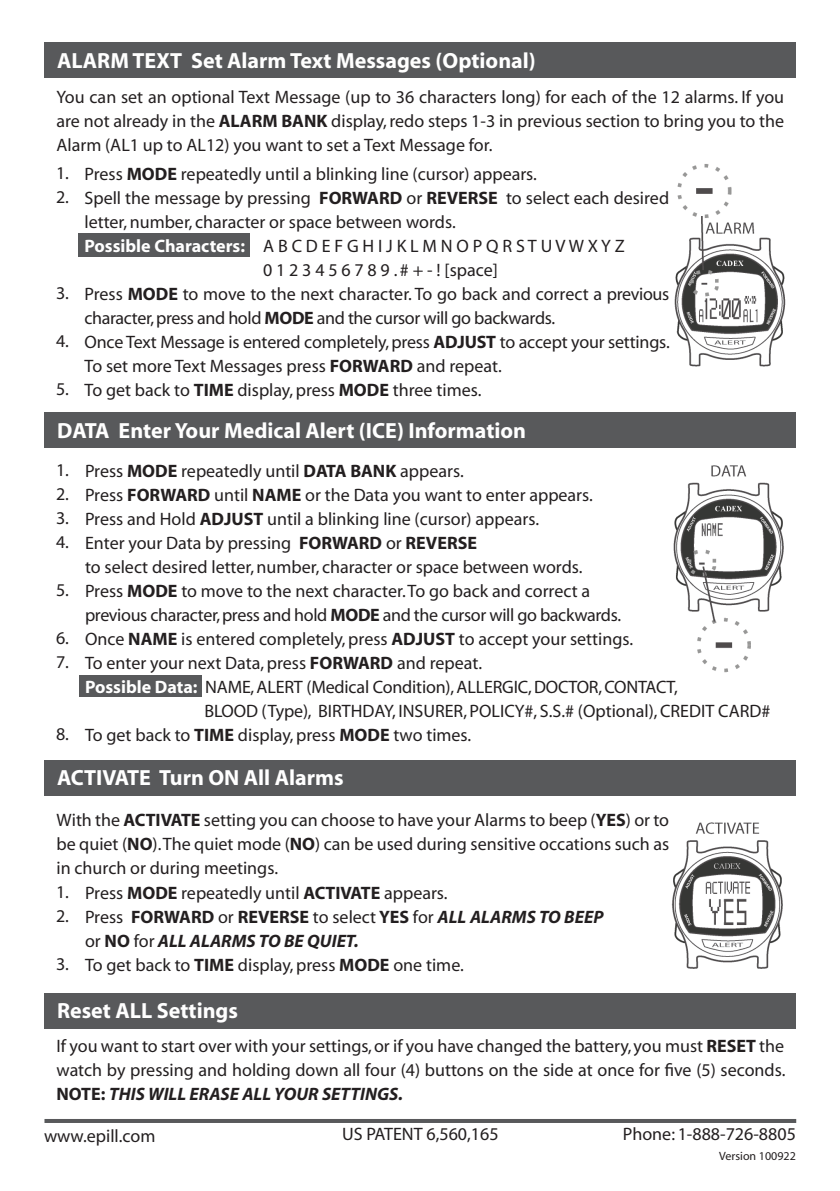
<style>
.page{position:relative;width:840px;height:1191px;background:#fff}
.page>*{position:absolute;margin:0;border:0;box-sizing:border-box;transform-origin:0 0}
.t1{font:700 22px "Myriad";color:#fff}
.t2{font:18px/24px "Myriad";color:#231f20;text-align:justify}
.t3{font:18px/24px "Myriad";letter-spacing:-.02em;color:#231f20}
.t4{font:italic 700 18px "Myriad";color:#231f20}
.t5{font:12px "Myriad";color:#231f20}
.s1{font-weight:700}
.s2{font-weight:700;color:#fff}
.s3{font-weight:700;font-style:italic}
.s4{font-weight:400;font-style:normal}
.s5{font-style:normal}
</style>
<div class="page">
<div style="left:79px;top:675px;width:122px;height:22px;background:#58595b"></div>
<div style="left:78px;top:233px;width:172px;height:24px;background:#58595b"></div>
<div style="left:44px;top:993px;width:751px;height:35px;background:#58595b"></div>
<div style="left:44px;top:760px;width:751px;height:35px;background:#58595b"></div>
<div style="left:44px;top:412px;width:751px;height:36px;background:#58595b"></div>
<div style="left:44px;top:42px;width:751px;height:36px;background:#58595b"></div>
<hr style="left:44px;top:1119px;width:751px;height:4px;background:#58595b">
<img style="left:674px;top:164px;width:112px;height:203px">
<img style="left:673px;top:465px;width:111px;height:208px">
<img style="left:671px;top:822px;width:111px;height:147px">
<p class="t1" style="left:57px;top:49px;width:480px">ALARM TEXT Set Alarm Text Messages (Optional)</p>
<p class="t2" style="left:56px;top:85px;width:728px">You can set an optional Text Message (up to 36 characters long) for each of the 12 alarms. If you are not already in the <span class="s1">ALARM BANK</span> display, redo steps 1-3 in previous section to bring you to the Alarm (AL1 up to AL12) you want to set a Text Message for.</p>
<p class="t2" style="left:56px;top:162px;width:14px">1.</p>
<p class="t2" style="left:56px;top:186px;width:14px">2.</p>
<p class="t2" style="left:56px;top:282px;width:14px">3.</p>
<p class="t2" style="left:56px;top:330px;width:14px">4.</p>
<p class="t2" style="left:56px;top:378px;width:14px">5.</p>
<p class="t2" style="left:84px;top:162px;width:453px">Press <span class="s1">MODE</span> repeatedly until a blinking line (cursor) appears.</p>
<p class="t2" style="left:84px;top:186px;width:585px">Spell the message by pressing <span class="s1">FORWARD</span> or <span class="s1">REVERSE</span> to select each desired letter, number, character or space between words.</p>
<p class="t2" style="left:84px;top:234px;width:541px"><span class="s2">Possible Characters:</span> A B C D E F G H I J K L M N O P Q R S T U V W X Y Z</p>
<p class="t2" style="left:263px;top:258px;width:236px">0 1 2 3 4 5 6 7 8 9 . # + - ! [space]</p>
<p class="t3" style="left:84px;top:282px;width:586px">Press <span class="s1">MODE</span> to move to the next character. To go back and correct a previous character, press and hold <span class="s1">MODE</span> and the cursor will go backwards.</p>
<p class="t2" style="left:84px;top:330px;width:586px">Once Text Message is entered completely, press <span class="s1">ADJUST</span> to accept your settings.</p>
<p class="t2" style="left:84px;top:354px;width:418px">To set more Text Messages press <span class="s1">FORWARD</span> and repeat.</p>
<p class="t2" style="left:84px;top:378px;width:398px">To get back to <span class="s1">TIME</span> display, press <span class="s1">MODE</span> three times.</p>
<p class="t1" style="left:57px;top:419px;width:470px">DATA Enter Your Medical Alert (ICE) Information</p>
<p class="t2" style="left:56px;top:458px;width:14px">1.</p>
<p class="t2" style="left:56px;top:482px;width:14px">2.</p>
<p class="t2" style="left:56px;top:506px;width:14px">3.</p>
<p class="t2" style="left:56px;top:530px;width:14px">4.</p>
<p class="t2" style="left:56px;top:578px;width:14px">5.</p>
<p class="t2" style="left:56px;top:626px;width:14px">6.</p>
<p class="t2" style="left:56px;top:650px;width:14px">7.</p>
<p class="t2" style="left:56px;top:722px;width:14px">8.</p>
<p class="t2" style="left:85px;top:459px;width:380px">Press <span class="s1">MODE</span> repeatedly until <span class="s1">DATA BANK</span> appears.</p>
<p class="t2" style="left:85px;top:483px;width:509px">Press <span class="s1">FORWARD</span> until <span class="s1">NAME</span> or the Data you want to enter appears.</p>
<p class="t2" style="left:85px;top:507px;width:455px">Press and Hold <span class="s1">ADJUST</span> until a blinking line (cursor) appears.</p>
<p class="t2" style="left:85px;top:531px;width:393px">Enter your Data by pressing <span class="s1">FORWARD</span> or <span class="s1">REVERSE</span></p>
<p class="t2" style="left:85px;top:555px;width:499px">to select desired letter, number, character or space between words.</p>
<p class="t2" style="left:85px;top:579px;width:506px">Press <span class="s1">MODE</span> to move to the next character. To go back and correct a</p>
<p class="t3" style="left:85px;top:603px;width:537px">previous character, press and hold <span class="s1">MODE</span> and the cursor will go backwards.</p>
<p class="t2" style="left:85px;top:627px;width:549px">Once <span class="s1">NAME</span> is entered completely, press <span class="s1">ADJUST</span> to accept your settings.</p>
<p class="t2" style="left:85px;top:651px;width:398px">To enter your next Data, press <span class="s1">FORWARD</span> and repeat.</p>
<p class="t2" style="left:85px;top:675px;width:594px"><span class="s2">Possible Data:</span> NAME, ALERT (Medical Condition), ALLERGIC, DOCTOR, CONTACT,</p>
<p class="t2" style="left:204px;top:699px;width:567px">BLOOD (Type), BIRTHDAY, INSURER, POLICY#, S.S.# (Optional), CREDIT CARD#</p>
<p class="t2" style="left:85px;top:723px;width:387px">To get back to <span class="s1">TIME</span> display, press <span class="s1">MODE</span> two times.</p>
<p class="t1" style="left:57px;top:765px;width:288px">ACTIVATE Turn ON All Alarms</p>
<p class="t2" style="left:56px;top:808px;width:614px">With the <span class="s1">ACTIVATE</span> setting you can choose to have your Alarms to beep (<span class="s1">YES</span>) or to be quiet (<span class="s1">NO</span>). The quiet mode (<span class="s1">NO</span>) can be used during sensitive occations such as in church or during meetings.</p>
<p class="t2" style="left:56px;top:880px;width:14px">1.</p>
<p class="t2" style="left:56px;top:904px;width:14px">2.</p>
<p class="t2" style="left:56px;top:952px;width:14px">3.</p>
<p class="t2" style="left:85px;top:881px;width:364px">Press <span class="s1">MODE</span> repeatedly until <span class="s1">ACTIVATE</span> appears.</p>
<p class="t2" style="left:85px;top:905px;width:519px">Press <span class="s1">FORWARD</span> or <span class="s1">REVERSE</span> to select <span class="s1">YES</span> for <span class="s3">ALL ALARMS TO BEEP</span></p>
<p class="t4" style="left:85px;top:931px;width:275px"><span class="s4">or</span> <span class="s5">NO</span> <span class="s4">for</span> ALL ALARMS TO BE QUIET.</p>
<p class="t2" style="left:85px;top:953px;width:380px">To get back to <span class="s1">TIME</span> display, press <span class="s1">MODE</span> one time.</p>
<p class="t1" style="left:57px;top:999px;width:182px">Reset ALL Settings</p>
<p class="t2" style="left:56px;top:1035px;width:730px">If you want to start over with your settings, or if you have changed the battery, you must <span class="s1">RESET</span> the watch by pressing and holding down all four (4) buttons on the side at once for five (5) seconds.<br><span class="s1">NOTE:</span> <span class="s3">THIS WILL ERASE ALL YOUR SETTINGS.</span></p>
<p class="t2" style="left:44px;top:1124px;width:113px">www.epill.com</p>
<p class="t2" style="left:622px;top:1123px;width:174px">Phone: 1-888-726-8805</p>
<p class="t2" style="left:342px;top:1123px;width:158px">US PATENT 6,560,165</p>
<p class="t5" style="left:718px;top:1150px;width:78px">Version 100922</p>
</div>
